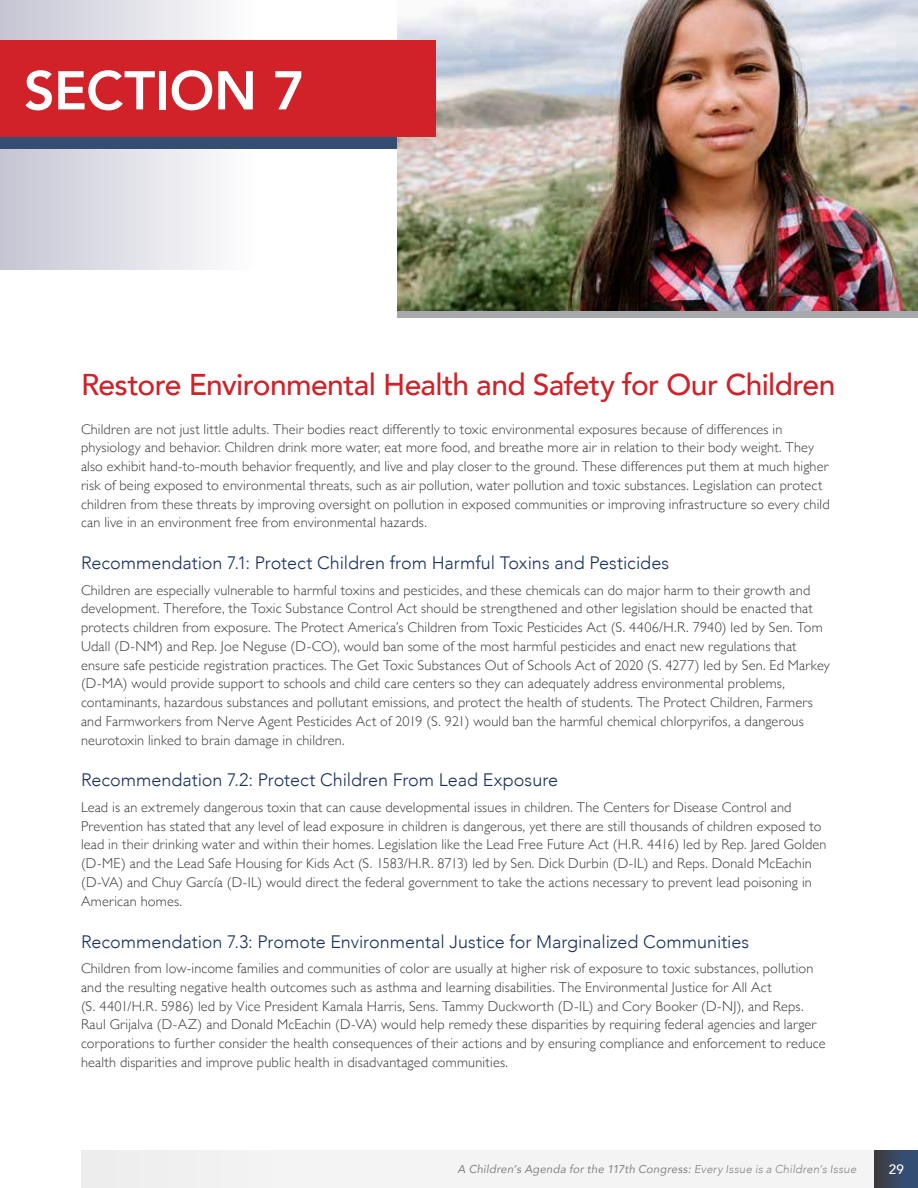
<style>
.page{position:relative;width:918px;height:1188px;background:#fff}
.page>*{position:absolute;margin:0;border:0;box-sizing:border-box;transform-origin:0 0}
.t1{font:800 54px "Avenir";letter-spacing:-.01em;color:#fff}
.t2{font:500 30px "Avenir";letter-spacing:-.02em;color:#d12129}
.t3{font:300 18px "Avenir";color:#1a315c}
.t4{font:300 14.25px/18.8px "Gill Sans";letter-spacing:.015em;color:#383838}
.t5{font:500 13.5px "Avenir";color:#fff}
.t6{font:italic 11.4px "Avenir";letter-spacing:.015em;color:#868281}
.s1{font-weight:300}
</style>
<div class="page">
<svg style="left:0;top:0;width:397px;height:270px"></svg>
<div style="left:397px;top:231px;width:521px;height:87px;background:#a7a9ac"></div>
<div style="left:0;top:62px;width:408px;height:86px;background:#344d73"></div>
<img style="left:397px;top:0;width:521px;height:310px">
<div style="left:81px;top:1150px;width:837px;height:38px;background:#f4f4f5"></div>
<div style="left:875px;top:1150px;width:43px;height:38px;background:linear-gradient(to right,#3c3d41,#335281)"></div>
<div style="left:0;top:40px;width:435px;height:97px;background:#d12129"></div>
<h1 class="t1" style="left:24px;top:41px;width:283px">SECTION 7</h1>
<h2 class="t2" style="left:81px;top:358px;width:756px">Restore Environmental Health and Safety for Our Children</h2>
<p class="t4" style="left:81px;top:419px;width:750px">Children are not just little adults. Their bodies react differently to toxic environmental exposures because of differences in physiology and behavior. Children drink more water, eat more food, and breathe more air in relation to their body weight. They also exhibit hand-to-mouth behavior frequently, and live and play closer to the ground. These differences put them at much higher risk of being exposed to environmental threats, such as air pollution, water pollution and toxic substances. Legislation can protect children from these threats by improving oversight on pollution in exposed communities or improving infrastructure so every child can live in an environment free from environmental hazards.</p>
<p class="t3" style="left:81px;top:552px;width:590px">Recommendation 7.1: Protect Children from Harmful Toxins and Pesticides</p>
<p class="t4" style="left:81px;top:580px;width:750px">Children are especially vulnerable to harmful toxins and pesticides, and these chemicals can do major harm to their growth and development. Therefore, the Toxic Substance Control Act should be strengthened and other legislation should be enacted that protects children from exposure. The Protect America’s Children from Toxic Pesticides Act (S. 4406/H.R. 7940) led by Sen. Tom Udall (D‑NM) and Rep. Joe Neguse (D‑CO), would ban some of the most harmful pesticides and enact new regulations that ensure safe pesticide registration practices. The Get Toxic Substances Out of Schools Act of 2020 (S. 4277) led by Sen. Ed Markey (D‑MA) would provide support to schools and child care centers so they can adequately address environmental problems, contaminants, hazardous substances and pollutant emissions, and protect the health of students. The Protect Children, Farmers and Farmworkers from Nerve Agent Pesticides Act of 2019 (S. 921) would ban the harmful chemical chlorpyrifos, a dangerous neurotoxin linked to brain damage in children.</p>
<p class="t3" style="left:81px;top:770px;width:479px">Recommendation 7.2: Protect Children From Lead Exposure</p>
<p class="t4" style="left:81px;top:797px;width:747px">Lead is an extremely dangerous toxin that can cause developmental issues in children. The Centers for Disease Control and Prevention has stated that any level of lead exposure in children is dangerous, yet there are still thousands of children exposed to lead in their drinking water and within their homes. Legislation like the Lead Free Future Act (H.R. 4416) led by Rep. Jared Golden (D‑ME) and the Lead Safe Housing for Kids Act (S. 1583/H.R. 8713) led by Sen. Dick Durbin (D‑IL) and Reps. Donald McEachin (D‑VA) and Chuy García (D‑IL) would direct the federal government to take the actions necessary to prevent lead poisoning in American homes.</p>
<p class="t3" style="left:81px;top:931px;width:670px">Recommendation 7.3: Promote Environmental Justice for Marginalized Communities</p>
<p class="t4" style="left:81px;top:958px;width:746px">Children from low-income families and communities of color are usually at higher risk of exposure to toxic substances, pollution and the resulting negative health outcomes such as asthma and learning disabilities. The Environmental Justice for All Act<br>(S. 4401/H.R. 5986) led by Vice President Kamala Harris, Sens. Tammy Duckworth (D‑IL) and Cory Booker (D‑NJ), and Reps.<br>Raul Grijalva (D‑AZ) and Donald McEachin (D‑VA) would help remedy these disparities by requiring federal agencies and larger corporations to further consider the health consequences of their actions and by ensuring compliance and enforcement to reduce health disparities and improve public health in disadvantaged communities.</p>
<p class="t6" style="left:457px;top:1162px;width:400px">A Children’s Agenda for the 117th Congress: <span class="s1">Every Issue is a Children’s Issue</span></p>
<p class="t5" style="left:889px;top:1158px;width:17px">29</p>
</div>
